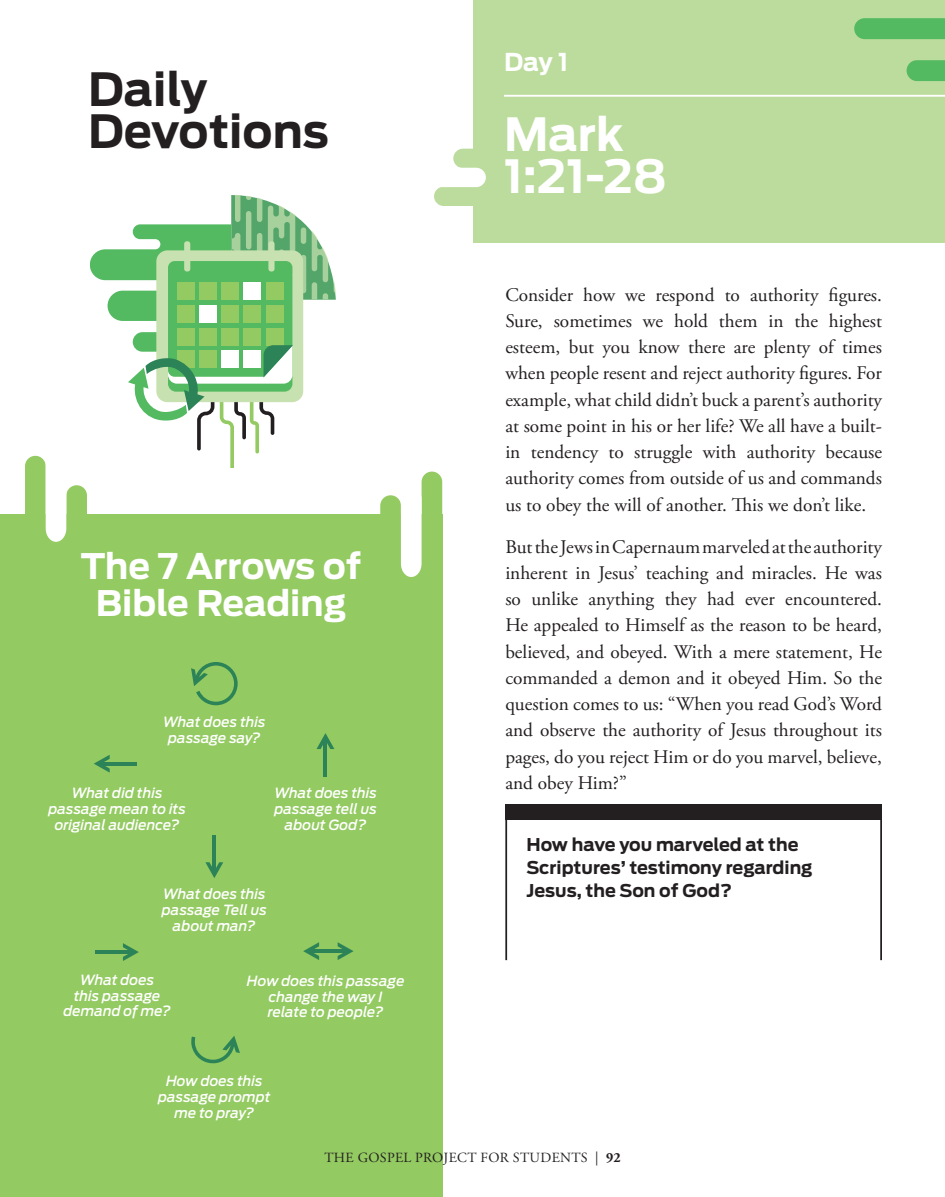
<style>
.page{position:relative;width:945px;height:1197px;background:#fff}
.page>*{position:absolute;margin:0;border:0;box-sizing:border-box;transform-origin:0 0}
.header_largest_left{font:700 45.5px/42px "Antenna";color:#231f20}
.header_largest_left-2{font:700 45.5px/42px "Antenna";color:#fff}
.header_large_center{font:700 35px/36.8px "Antenna";color:#fff;text-align:center}
.header_smallest_left{font:700 24.5px "Antenna";color:#fff}
.body_devo{font:19.25px/26.2px "Adobe Garamond Pro";color:#231f20;text-align:justify}
.question_devos{font:700 17.5px/22.8px "Antenna";color:#231f20}
._7_arrows_descriptio{font:italic 500 14px/15.8px "Antenna";color:#fff;text-align:center}
.t1{font:14px "Adobe Garamond Pro";letter-spacing:.025em;color:#231f20}
.s1{font-weight:700}
</style>
<div class="page">
<div style="left:473px;top:0;width:472px;height:243px;background:#bcdc9d"></div>
<div style="left:453px;top:149px;width:66px;height:19px;background:#bcdc9d;border-radius:10px"></div>
<div style="left:434px;top:187px;width:66px;height:19px;background:#bcdc9d;border-radius:10px"></div>
<div style="left:420px;top:168px;width:66px;height:19px;background:#fff;border-radius:10px"></div>
<svg style="left:854px;top:18px;width:91px;height:63px"></svg>
<div style="left:0;top:515px;width:442px;height:682px;background:#93ca61"></div>
<div style="left:25px;top:456px;width:21px;height:184px;background:#93ca61;border-radius:10px"></div>
<div style="left:380px;top:495px;width:21px;height:185px;background:#93ca61;border-radius:10px"></div>
<div style="left:422px;top:472px;width:20px;height:184px;background:#93ca61;border-radius:10px"></div>
<div style="left:66px;top:485px;width:21px;height:185px;background:#93ca61;border-radius:10px"></div>
<svg style="left:46px;top:515px;width:20px;height:27px"></svg>
<svg style="left:401px;top:486px;width:21px;height:91px"></svg>
<svg style="left:191px;top:662px;width:47px;height:43px"></svg>
<svg style="left:338px;top:942px;width:16px;height:18px"></svg>
<svg style="left:303px;top:942px;width:16px;height:18px"></svg>
<hr style="left:310px;top:949px;width:37px;height:4px;background:#2c8357">
<svg style="left:317px;top:733px;width:17px;height:16px"></svg>
<hr style="left:324px;top:740px;width:3px;height:36px;background:#2c8357">
<svg style="left:94px;top:755px;width:16px;height:18px"></svg>
<hr style="left:100px;top:762px;width:37px;height:3px;background:#2c8357">
<svg style="left:191px;top:1036px;width:49px;height:28px"></svg>
<svg style="left:205px;top:862px;width:18px;height:16px"></svg>
<hr style="left:213px;top:835px;width:3px;height:37px;background:#2c8357">
<svg style="left:123px;top:943px;width:16px;height:18px"></svg>
<hr style="left:96px;top:950px;width:36px;height:4px;background:#2c8357">
<div style="left:506px;top:804px;width:376px;height:15px;background:#231f20"></div>
<hr style="left:505px;top:804px;width:2px;height:156px;background:#231f20">
<hr style="left:880px;top:804px;width:2px;height:156px;background:#231f20">
<hr style="left:504px;top:95px;width:441px;height:2px;background:#fff">
<svg style="left:90px;top:195px;width:246px;height:272px"></svg>
<p class="header_largest_left" style="left:88px;top:68px;width:242px">Daily<br>Devotions</p>
<p class="header_large_center" style="left:81px;top:548px;width:282px">The 7 Arrows of<br>Bible Reading</p>
<p class="_7_arrows_descriptio" style="left:163px;top:714px;width:104px">What does this passage say?</p>
<p class="_7_arrows_descriptio" style="left:48px;top:785px;width:139px">What did this passage mean to its original audience?</p>
<p class="_7_arrows_descriptio" style="left:274px;top:785px;width:104px">What does this passage tell us about God?</p>
<p class="_7_arrows_descriptio" style="left:162px;top:886px;width:106px">What does this passage Tell us about man?</p>
<p class="_7_arrows_descriptio" style="left:63px;top:972px;width:109px">What does<br>this passage demand of me?</p>
<p class="_7_arrows_descriptio" style="left:247px;top:973px;width:159px">How does this passage change the way I<br>relate to people?</p>
<p class="_7_arrows_descriptio" style="left:158px;top:1073px;width:114px">How does this passage prompt me to pray?</p>
<p class="header_smallest_left" style="left:504px;top:48px;width:66px">Day 1</p>
<p class="header_largest_left-2" style="left:504px;top:114px;width:164px">Mark<br>1:21-28</p>
<p class="body_devo" style="left:505px;top:282px;width:378px">Consider how we respond to authority figures.<br>Sure, sometimes we hold them in the highest esteem, but you know there are plenty of times when people resent and reject authority figures. For example, what child didn’t buck a parent’s authority at some point in his or her life? We all have a built&shy;in tendency to struggle with authority because authority comes from outside of us and commands us to obey the will of another. This we don’t like.</p>
<p class="body_devo" style="left:505px;top:534px;width:378px">But the Jews in Capernaum marveled at the authority inherent in Jesus’ teaching and miracles. He was so unlike anything they had ever encountered.<br>He appealed to Himself as the reason to be heard, believed, and obeyed. With a mere statement, He commanded a demon and it obeyed Him. So the question comes to us: “When you read God’s Word and observe the authority of Jesus throughout its pages, do you reject Him or do you marvel, believe, and obey Him?”</p>
<p class="question_devos" style="left:526px;top:833px;width:288px">How have you marveled at the<br>Scriptures’ testimony regarding<br>Jesus, the Son of God?</p>
<p class="t1" style="left:324px;top:1150px;width:298px">THE GOSPEL PROJECT FOR STUDENTS | <span class="s1">92</span></p>
</div>
